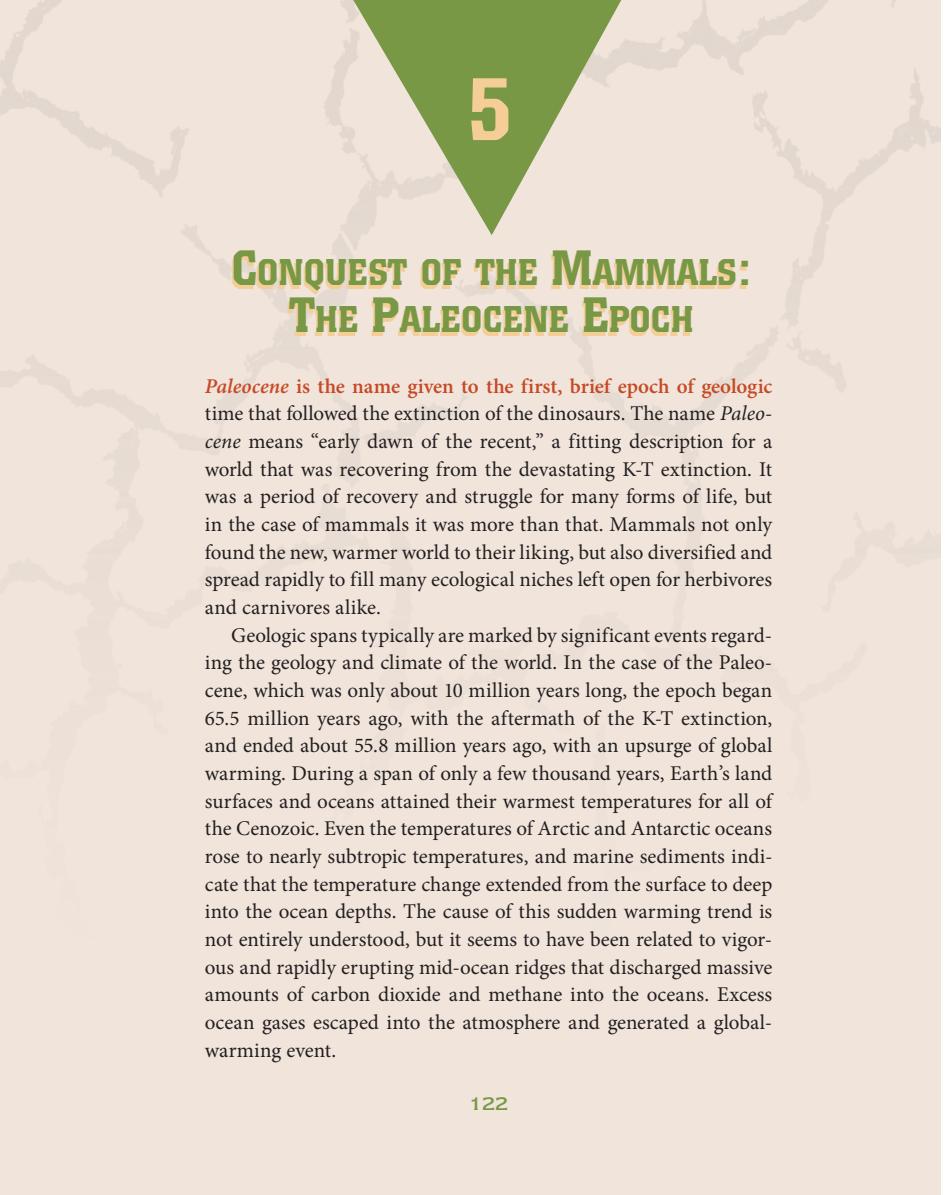
<style>
.page{position:relative;width:951px;height:1195px;background:#fff}
.page>*{position:absolute;margin:0;border:0;box-sizing:border-box;transform-origin:0 0}
.t1{font:500 87.5px "Colossalis";color:#f5cd96}
.t2{font:500 49px "Colossalis";color:#789846}
.t3{font:500 36.75px/47.2px "Colossalis";letter-spacing:.02em;color:#789846;text-align:center}
.t4{font:21px "Minion Pro";color:#231f20}
.t5{font:600 21px "Minion Pro";color:#c74925}
.t6{font:21px "Newtext IT Cby BT";color:#789846}
.s1{font-size:49px}
.s2{font-style:italic}
</style>
<div class="page">
<div style="left:0;top:0;width:940px;height:1194px;background:#f0e4db"></div>
<svg style="left:344px;top:0;width:286px;height:235px"></svg>
<p class="t1" style="left:450px;top:78px;width:82px">10</p>
<p class="t1" style="left:467px;top:78px;width:47px">5</p>
<p class="t3" style="left:232px;top:251px;width:520px"><span class="s1">C</span>ONQUEST OF THE <span class="s1">M</span>AMMALS<span class="s1">:<br>T</span>HE <span class="s1">P</span>ALEOCENE <span class="s1">E</span>POCH</p>
<p class="t2" style="left:352px;top:250px;width:278px">Geologic Time</p>
<p class="t5" style="left:205px;top:377px;width:568px"><span class="s2">Paleocene</span> is the name given to the first, brief epoch of geologic</p>
<p class="t4" style="left:205px;top:405px;width:568px">time that followed the extinction of the dinosaurs. The name <span class="s2">Paleo-</span></p>
<p class="t4" style="left:205px;top:433px;width:569px"><span class="s2">cene</span> means “early dawn of the recent,” a fitting description for a</p>
<p class="t4" style="left:205px;top:460px;width:568px">world that was recovering from the devastating K- T extinction. It</p>
<p class="t4" style="left:205px;top:488px;width:568px">was a period of recovery and struggle for many forms of life, but</p>
<p class="t4" style="left:205px;top:516px;width:568px">in the case of mammals it was more than that. Mammals not only</p>
<p class="t4" style="left:205px;top:543px;width:568px">found the new, warmer world to their liking, but also diversified and</p>
<p class="t4" style="left:205px;top:571px;width:568px">spread rapidly to fill many ecological niches left open for herbivores</p>
<p class="t4" style="left:205px;top:599px;width:177px">and carnivores alike.</p>
<p class="t4" style="left:231px;top:626px;width:542px">Geologic spans typically are marked by significant events regard-</p>
<p class="t4" style="left:205px;top:654px;width:569px">ing the geology and climate of the world. In the case of the Paleo-</p>
<p class="t4" style="left:205px;top:682px;width:569px">cene, which was only about 10 million years long, the epoch began</p>
<p class="t4" style="left:205px;top:709px;width:568px">65.5 million years ago, with the aftermath of the K- T extinction,</p>
<p class="t4" style="left:205px;top:737px;width:569px">and ended about 55.8 million years ago, with an upsurge of global</p>
<p class="t4" style="left:205px;top:765px;width:569px">warming. During a span of only a few thousand years, Earth’s land</p>
<p class="t4" style="left:205px;top:792px;width:568px">surfaces and oceans attained their warmest temperatures for all of</p>
<p class="t4" style="left:205px;top:820px;width:568px">the Cenozoic. Even the temperatures of Arctic and Antarctic oceans</p>
<p class="t4" style="left:205px;top:847px;width:569px">rose to nearly subtropic temperatures, and marine sediments indi-</p>
<p class="t4" style="left:205px;top:875px;width:569px">cate that the temperature change extended from the surface to deep</p>
<p class="t4" style="left:205px;top:903px;width:569px">into the ocean depths. The cause of this sudden warming trend is</p>
<p class="t4" style="left:205px;top:930px;width:568px">not entirely understood, but it seems to have been related to vigor-</p>
<p class="t4" style="left:205px;top:958px;width:568px">ous and rapidly erupting mid- ocean ridges that discharged massive</p>
<p class="t4" style="left:205px;top:986px;width:568px">amounts of carbon dioxide and methane into the oceans. Excess</p>
<p class="t4" style="left:205px;top:1013px;width:568px">ocean gases escaped into the atmosphere and generated a global-</p>
<p class="t4" style="left:205px;top:1041px;width:133px">warming event.</p>
<p class="t6" style="left:468px;top:1089px;width:41px">122</p>
</div>
